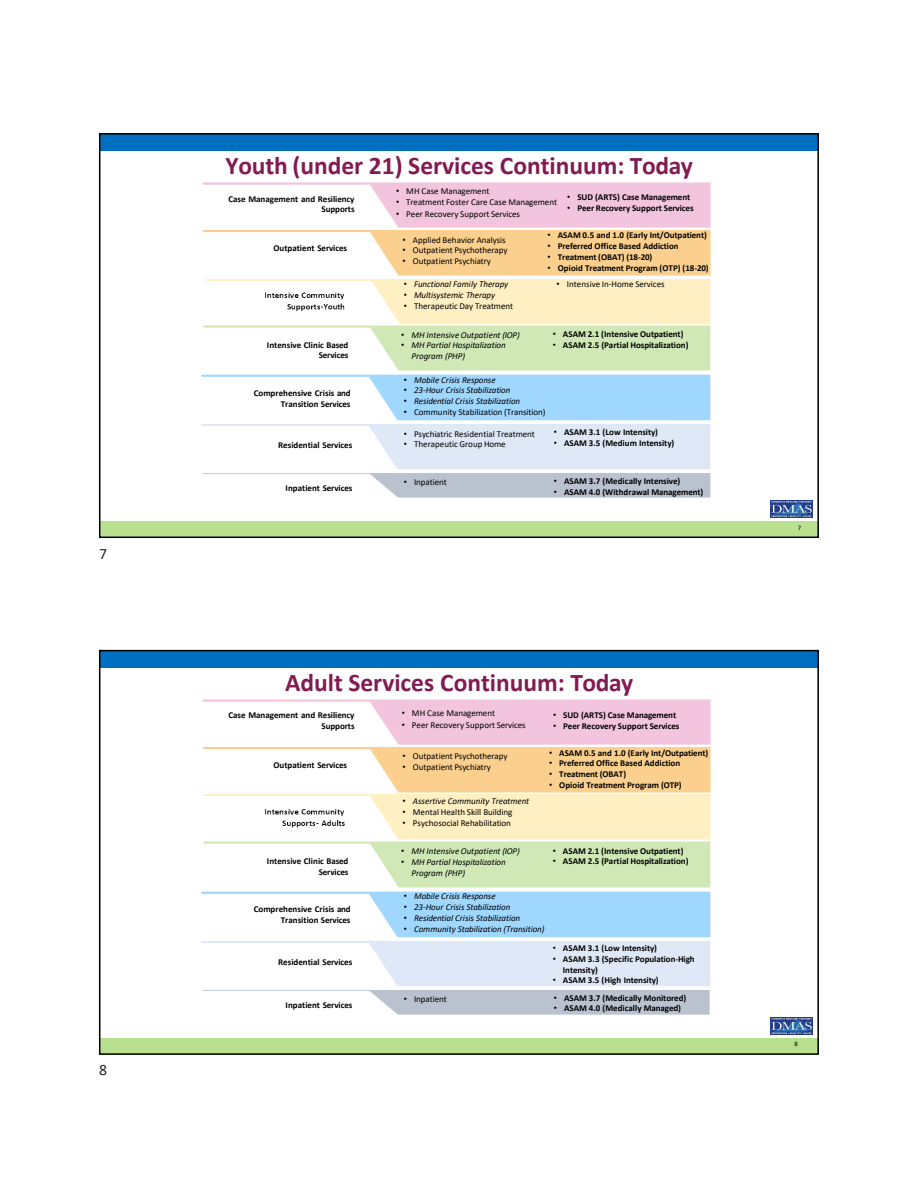
<style>
.page{position:relative;width:918px;height:1188px;background:#fff}
.page>*{position:absolute;margin:0;border:0;box-sizing:border-box;transform-origin:0 0}
.t1{font:700 25.5px "Calibri";color:#821b52}
.t2{font:15.75px "Calibri";color:#262626}
.t3{font:700 9px/10.8px "Calibri";letter-spacing:-.005em;color:#000;text-align:right}
.t4{font:9px "Calibri";letter-spacing:-.005em;color:#000}
.t5{font:italic 9px/10.8px "Calibri";letter-spacing:-.01em;color:#000}
.t6{font:6.75px "Calibri";color:#000}
.s1{font-family:"Arial"}
.s2{font-family:"Arial";font-weight:400}
.s3{font-family:"Arial";font-style:normal}
</style>
<div class="page">
<div style="left:99px;top:133px;width:720px;height:18px;background:#006fc0"></div>
<div style="left:99px;top:521px;width:720px;height:17px;background:#b9e08f"></div>
<img style="left:770px;top:500px;width:42px;height:17px">
<img style="left:203px;top:182px;width:508px;height:93px">
<img style="left:204px;top:279px;width:507px;height:92px">
<img style="left:202px;top:473px;width:509px;height:24px">
<div style="left:99px;top:133px;width:720px;height:405px;border:2px solid #000"></div>
<div style="left:99px;top:650px;width:720px;height:18px;background:#006fc0"></div>
<div style="left:99px;top:1038px;width:720px;height:17px;background:#b9e08f"></div>
<img style="left:770px;top:1017px;width:42px;height:17px">
<img style="left:203px;top:699px;width:508px;height:93px">
<img style="left:203px;top:794px;width:508px;height:46px">
<img style="left:204px;top:842px;width:507px;height:45px">
<img style="left:202px;top:990px;width:508px;height:24px">
<div style="left:99px;top:650px;width:720px;height:405px;border:2px solid #000"></div>
<h2 class="t2" style="left:99px;top:547px;width:9px">7</h2>
<h2 class="t2" style="left:99px;top:1063px;width:9px">8</h2>
<h1 class="t1" style="left:225px;top:155px;width:469px">Youth (under 21) Services Continuum: Today</h1>
<p class="t4" style="left:396px;top:187px;width:95px"><span class="s1">•</span> MH Case Management</p>
<p class="t4" style="left:396px;top:199px;width:162px"><span class="s1">•</span> Treatment Foster Care Case Management</p>
<p class="t4" style="left:396px;top:210px;width:126px"><span class="s1">•</span> Peer Recovery Support Services</p>
<p class="t3" style="left:567px;top:192px;width:125px"><span class="s2">•</span> SUD (ARTS) Case Management</p>
<p class="t3" style="left:567px;top:203px;width:128px"><span class="s2">•</span> Peer Recovery Support Services</p>
<p class="t3" style="left:228px;top:194px;width:128px">Case Management and Resiliency<br>Supports</p>
<p class="t3" style="left:273px;top:244px;width:75px">Outpatient Services</p>
<p class="t3" style="left:548px;top:231px;width:161px"><span class="s2">•</span> ASAM 0.5 and 1.0 (Early Int/Outpatient)</p>
<p class="t3" style="left:548px;top:241px;width:133px"><span class="s2">•</span> Preferred Office Based Addiction</p>
<p class="t3" style="left:548px;top:252px;width:106px"><span class="s2">•</span> Treatment (OBAT) (18‐20)</p>
<p class="t3" style="left:548px;top:263px;width:163px"><span class="s2">•</span> Opioid Treatment Program (OTP) (18‐20)</p>
<p class="t4" style="left:557px;top:281px;width:109px"><span class="s1">•</span> Intensive In‐Home Services</p>
<p class="t4" style="left:403px;top:236px;width:105px"><span class="s1">•</span> Applied Behavior Analysis</p>
<p class="t4" style="left:403px;top:247px;width:106px"><span class="s1">•</span> Outpatient Psychotherapy</p>
<p class="t4" style="left:403px;top:257px;width:90px"><span class="s1">•</span> Outpatient Psychiatry</p>
<p class="t5" style="left:404px;top:280px;width:106px"><span class="s3">•</span> Functional Family Therapy</p>
<p class="t5" style="left:404px;top:291px;width:93px"><span class="s3">•</span> Multisystemic Therapy</p>
<p class="t4" style="left:404px;top:302px;width:111px"><span class="s1">•</span> Therapeutic Day Treatment</p>
<p class="t3" style="left:267px;top:340px;width:83px">Intensive Clinic Based<br>Services</p>
<p class="t3" style="left:254px;top:388px;width:99px">Comprehensive Crisis and<br>Transition Services</p>
<p class="t3" style="left:278px;top:441px;width:76px">Residential Services</p>
<p class="t3" style="left:286px;top:484px;width:68px">Inpatient Services</p>
<p class="t5" style="left:401px;top:330px;width:120px"><span class="s3">•</span> MH Intensive Outpatient (IOP)</p>
<p class="t5" style="left:411px;top:341px;width:96px;text-indent:-10px"><span class="s3">•</span> MH Partial Hospitalization<br>Program (PHP)</p>
<p class="t5" style="left:404px;top:375px;width:93px"><span class="s3">•</span> Mobile Crisis Response</p>
<p class="t5" style="left:404px;top:386px;width:108px"><span class="s3">•</span> 23‐Hour Crisis Stabilization</p>
<p class="t5" style="left:404px;top:397px;width:118px"><span class="s3">•</span> Residential Crisis Stabilization</p>
<p class="t4" style="left:404px;top:408px;width:143px"><span class="s1">•</span> Community Stabilization (Transition)</p>
<p class="t4" style="left:404px;top:430px;width:133px"><span class="s1">•</span> Psychiatric Residential Treatment</p>
<p class="t4" style="left:404px;top:441px;width:103px"><span class="s1">•</span> Therapeutic Group Home</p>
<p class="t3" style="left:553px;top:329px;width:132px"><span class="s2">•</span> ASAM 2.1 (Intensive Outpatient)</p>
<p class="t3" style="left:553px;top:340px;width:137px"><span class="s2">•</span> ASAM 2.5 (Partial Hospitalization)</p>
<p class="t3" style="left:554px;top:427px;width:106px"><span class="s2">•</span> ASAM 3.1 (Low Intensity)</p>
<p class="t3" style="left:554px;top:438px;width:122px"><span class="s2">•</span> ASAM 3.5 (Medium Intensity)</p>
<p class="t4" style="left:404px;top:479px;width:44px"><span class="s1">•</span> Inpatient</p>
<p class="t3" style="left:554px;top:476px;width:128px"><span class="s2">•</span> ASAM 3.7 (Medically Intensive)</p>
<p class="t3" style="left:554px;top:487px;width:151px"><span class="s2">•</span> ASAM 4.0 (Withdrawal Management)</p>
<h1 class="t1" style="left:285px;top:672px;width:350px">Adult Services Continuum: Today</h1>
<p class="t4" style="left:402px;top:709px;width:95px"><span class="s1">•</span> MH Case Management</p>
<p class="t4" style="left:402px;top:721px;width:126px"><span class="s1">•</span> Peer Recovery Support Services</p>
<p class="t3" style="left:553px;top:710px;width:125px"><span class="s2">•</span> SUD (ARTS) Case Management</p>
<p class="t3" style="left:553px;top:721px;width:128px"><span class="s2">•</span> Peer Recovery Support Services</p>
<p class="t3" style="left:228px;top:711px;width:128px">Case Management and Resiliency<br>Supports</p>
<p class="t3" style="left:273px;top:761px;width:75px">Outpatient Services</p>
<p class="t3" style="left:267px;top:857px;width:83px">Intensive Clinic Based<br>Services</p>
<p class="t3" style="left:254px;top:905px;width:99px">Comprehensive Crisis and<br>Transition Services</p>
<p class="t3" style="left:278px;top:958px;width:76px">Residential Services</p>
<p class="t3" style="left:286px;top:1000px;width:68px">Inpatient Services</p>
<p class="t4" style="left:403px;top:753px;width:106px"><span class="s1">•</span> Outpatient Psychotherapy</p>
<p class="t4" style="left:403px;top:763px;width:90px"><span class="s1">•</span> Outpatient Psychiatry</p>
<p class="t5" style="left:403px;top:796px;width:128px"><span class="s3">•</span> Assertive Community Treatment</p>
<p class="t4" style="left:403px;top:808px;width:111px"><span class="s1">•</span> Mental Health Skill Building</p>
<p class="t4" style="left:403px;top:819px;width:110px"><span class="s1">•</span> Psychosocial Rehabilitation</p>
<p class="t5" style="left:401px;top:847px;width:120px"><span class="s3">•</span> MH Intensive Outpatient (IOP)</p>
<p class="t5" style="left:411px;top:857px;width:96px;text-indent:-10px"><span class="s3">•</span> MH Partial Hospitalization<br>Program (PHP)</p>
<p class="t3" style="left:549px;top:748px;width:161px"><span class="s2">•</span> ASAM 0.5 and 1.0 (Early Int/Outpatient)</p>
<p class="t3" style="left:549px;top:759px;width:133px"><span class="s2">•</span> Preferred Office Based Addiction</p>
<p class="t3" style="left:549px;top:769px;width:79px"><span class="s2">•</span> Treatment (OBAT)</p>
<p class="t3" style="left:549px;top:780px;width:134px"><span class="s2">•</span> Opioid Treatment Program (OTP)</p>
<p class="t3" style="left:553px;top:846px;width:132px"><span class="s2">•</span> ASAM 2.1 (Intensive Outpatient)</p>
<p class="t3" style="left:553px;top:857px;width:137px"><span class="s2">•</span> ASAM 2.5 (Partial Hospitalization)</p>
<p class="t5" style="left:404px;top:892px;width:93px"><span class="s3">•</span> Mobile Crisis Response</p>
<p class="t5" style="left:404px;top:903px;width:108px"><span class="s3">•</span> 23‐Hour Crisis Stabilization</p>
<p class="t5" style="left:404px;top:913px;width:118px"><span class="s3">•</span> Residential Crisis Stabilization</p>
<p class="t5" style="left:404px;top:924px;width:142px"><span class="s3">•</span> Community Stabilization (Transition)</p>
<p class="t4" style="left:404px;top:995px;width:44px"><span class="s1">•</span> Inpatient</p>
<p class="t3" style="left:553px;top:943px;width:106px"><span class="s2">•</span> ASAM 3.1 (Low Intensity)</p>
<p class="t3" style="left:563px;top:954px;width:133px;text-align:left;text-indent:-10px"><span class="s2">•</span> ASAM 3.3 (Specific Population‐High<br>Intensity)</p>
<p class="t3" style="left:553px;top:976px;width:108px"><span class="s2">•</span> ASAM 3.5 (High Intensity)</p>
<p class="t3" style="left:554px;top:993px;width:134px"><span class="s2">•</span> ASAM 3.7 (Medically Monitored)</p>
<p class="t3" style="left:554px;top:1004px;width:129px"><span class="s2">•</span> ASAM 4.0 (Medically Managed)</p>
<p class="t6" style="left:798px;top:525px;width:5px">7</p>
<p class="t6" style="left:794px;top:1041px;width:5px">8</p>
</div>
